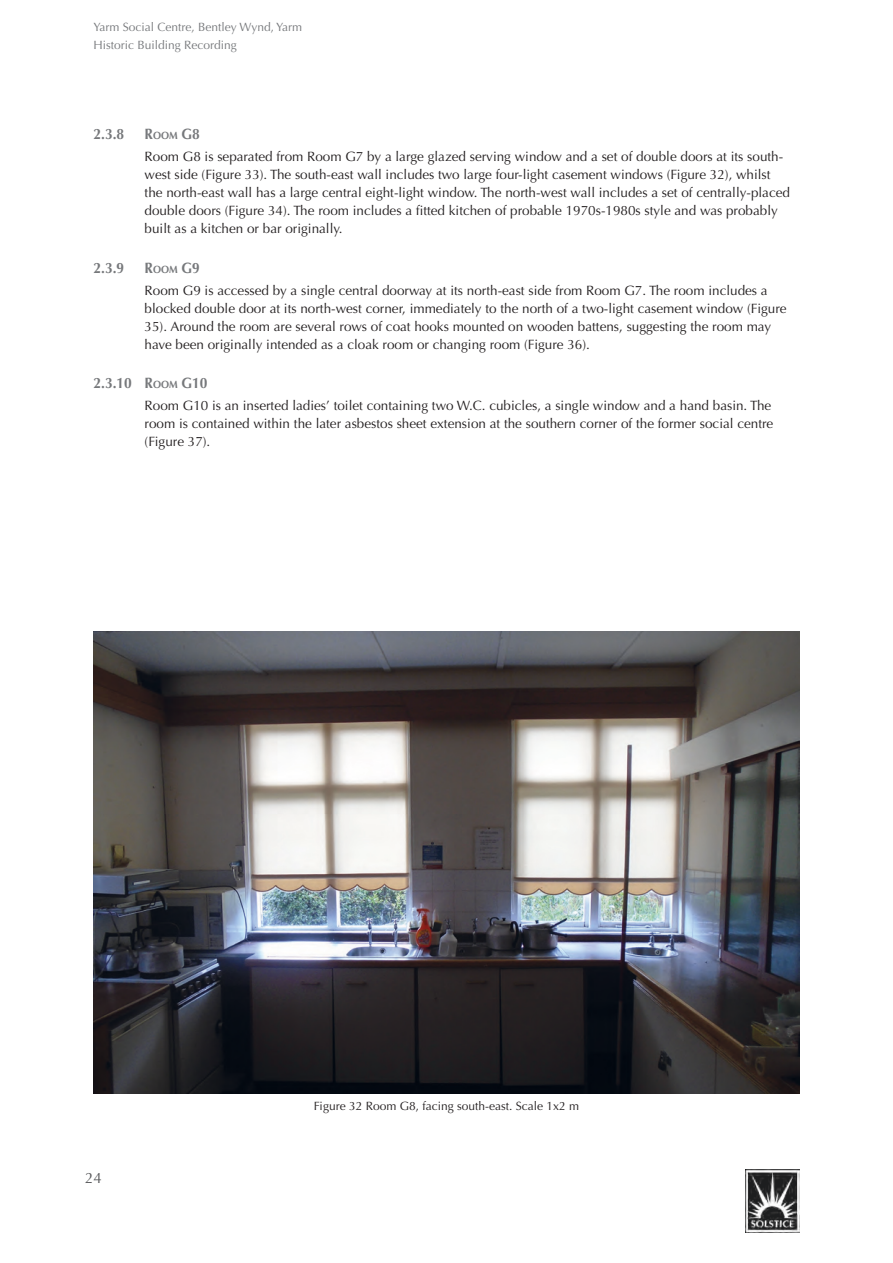
<style>
.page{position:relative;width:893px;height:1263px;background:#fff}
.page>*{position:absolute;margin:0;border:0;box-sizing:border-box;transform-origin:0 0}
.t1{font:700 15px "Optima";color:#76787b;scale:.92 1}
.t2{font:15px "Optima";color:#57585a}
.t3{font:13.5px/18px "Optima";color:#231f20}
.t4{font:13.5px "Optima Regular 2";color:#231f20}
.t5{font:12px/18px "Optima";color:#76787b}
.t6{font:12px "Optima";color:#231f20}
.s1{font-size:10.5px}
</style>
<div class="page">
<img style="left:94px;top:631px;width:705px;height:462px">
<img style="left:746px;top:1169px;width:53px;height:64px">
<p class="t5" style="left:94px;top:18px;width:210px">Yarm Social Centre, Bentley Wynd, Yarm<br>Historic Building Recording</p>
<p class="t1" style="left:94px;top:125px;width:35px">2.3.8</p>
<p class="t1" style="left:145px;top:125px;width:62px">R<span class="s1">OOM</span> G8</p>
<p class="t3" style="left:145px;top:148px;width:647px">Room G8 is separated from Room G7 by a large glazed serving window and a set of double doors at its south&shy;west side (Figure 33). The south-east wall includes two large four-light casement windows (Figure 32), whilst the north-east wall has a large central eight-light window. The north-west wall includes a set of centrally-placed</p>
<p class="t4" style="left:145px;top:203px;width:635px">double doors (Figure 34). The room includes a fitted kitchen of probable 1970s-1980s style and was probably</p>
<p class="t3" style="left:145px;top:220px;width:200px">built as a kitchen or bar originally.</p>
<p class="t1" style="left:94px;top:259px;width:35px">2.3.9</p>
<p class="t1" style="left:145px;top:259px;width:62px">R<span class="s1">OOM</span> G9</p>
<p class="t3" style="left:145px;top:282px;width:643px">Room G9 is accessed by a single central doorway at its north-east side from Room G7. The room includes a blocked double door at its north-west corner, immediately to the north of a two-light casement window (Figure 35). Around the room are several rows of coat hooks mounted on wooden battens, suggesting the room may have been originally intended as a cloak room or changing room (Figure 36).</p>
<p class="t1" style="left:94px;top:374px;width:125px">2.3.10 R<span class="s1">OOM</span> G10</p>
<p class="t3" style="left:145px;top:397px;width:630px">Room G10 is an inserted ladies’ toilet containing two W.C. cubicles, a single window and a hand basin. The room is contained within the later asbestos sheet extension at the southern corner of the former social centre (Figure 37).</p>
<p class="t2" style="left:85px;top:1169px;width:18px">24</p>
<p class="t6" style="left:314px;top:1098px;width:267px">Figure 32 Room G8, facing south-east. Scale 1x2 m</p>
</div>
